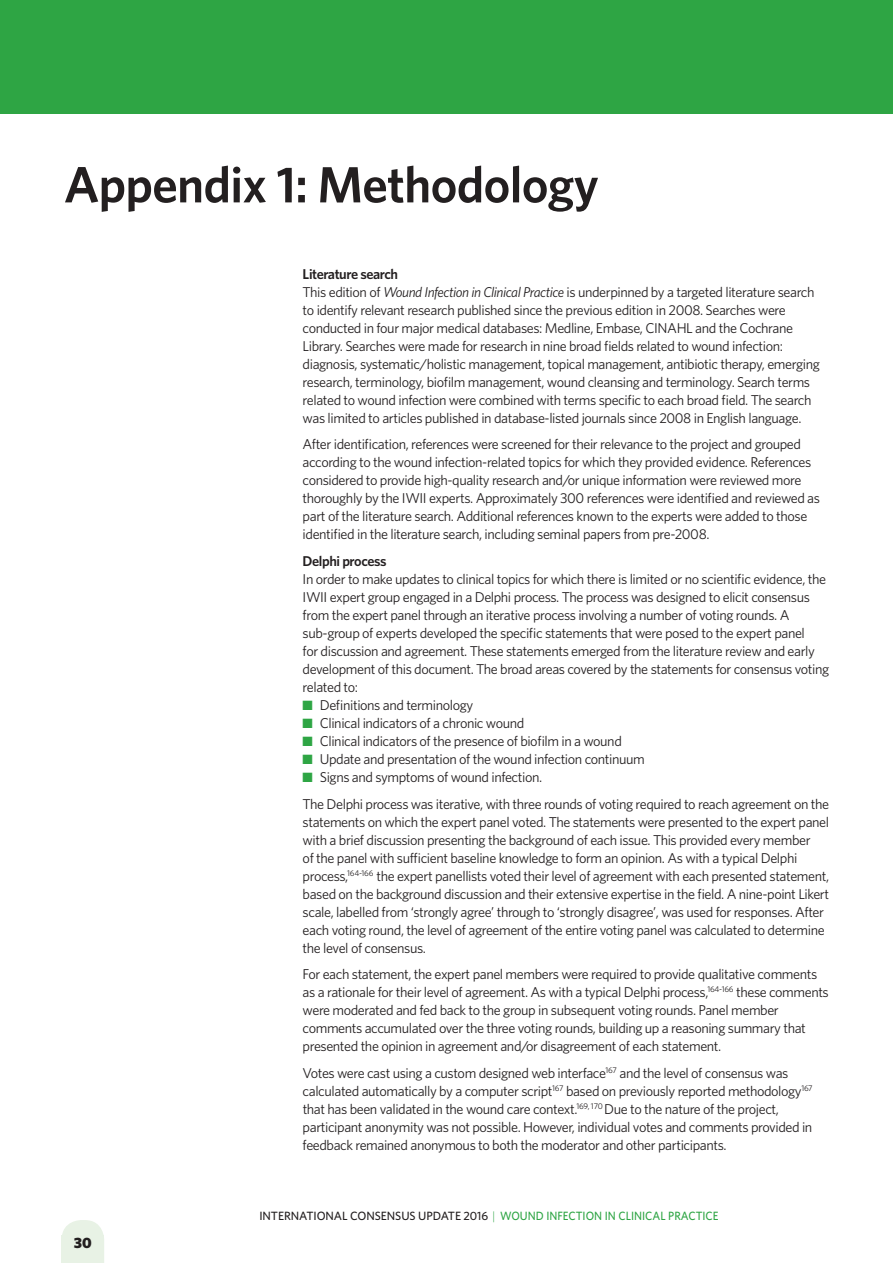
<style>
.page{position:relative;width:893px;height:1263px;background:#fff}
.page>*{position:absolute;margin:0;border:0;box-sizing:border-box;transform-origin:0 0}
.t1{font:600 51px "Whitney";letter-spacing:-.015em;color:#231f20}
.t2{font:900 15px "Whitney";color:#231f20}
.t3{font:14.25px/18px "Whitney";letter-spacing:-.03em;color:#231f20}
.t4{font:600 14.25px "Whitney";letter-spacing:-.03em;color:#231f20}
.t5{font:500 12px "Whitney";letter-spacing:-.005em;color:#231f20}
.s1{font-weight:600}
.s2{font-style:italic}
.s3{color:#2ea544}
.s4{font-weight:300;color:#2ea544}
</style>
<div class="page">
<svg style="left:62px;top:1220px;width:42px;height:16px"></svg>
<div style="left:62px;top:1236px;width:42px;height:27px;background:#e8f2e5"></div>
<div style="left:0;top:0;width:893px;height:113px;background:#2ea544"></div>
<h1 class="t1" style="left:64px;top:154px;width:536px">Appendix 1: Methodology</h1>
<p class="t3" style="left:303px;top:265px;width:519px"><span class="s1">Literature search<br></span>This edition of <span class="s2">Wound Infection in Clinical Practice</span> is underpinned by a targeted literature search to identify relevant research published since the previous edition in 2008. Searches were conducted in four major medical databases: Medline, Embase, CINAHL and the Cochrane Library. Searches were made for research in nine broad fields related to wound infection: diagnosis, systematic/holistic management, topical management, antibiotic therapy, emerging research, terminology, biofilm management, wound cleansing and terminology. Search terms related to wound infection were combined with terms specific to each broad field. The search was limited to articles published in database-listed journals since 2008 in English language.</p>
<p class="t3" style="left:303px;top:435px;width:519px">After identification, references were screened for their relevance to the project and grouped according to the wound infection-related topics for which they provided evidence. References considered to provide high-quality research and/or unique information were reviewed more thoroughly by the IWII experts. Approximately 300 references were identified and reviewed as part of the literature search. Additional references known to the experts were added to those identified in the literature search, including seminal papers from pre-2008.</p>
<p class="t4" style="left:303px;top:552px;width:85px">Delphi process</p>
<p class="t3" style="left:303px;top:570px;width:528px">In order to make updates to clinical topics for which there is limited or no scientific evidence, the IWII expert group engaged in a Delphi process. The process was designed to elicit consensus from the expert panel through an iterative process involving a number of voting rounds. A sub-group of experts developed the specific statements that were posed to the expert panel<br>for discussion and agreement. These statements emerged from the literature review and early development of this document. The broad areas covered by the statements for consensus voting related to:</p>
<p class="t3" style="left:303px;top:696px;width:172px"><span class="s3">■</span> Definitions and terminology</p>
<p class="t3" style="left:303px;top:714px;width:223px"><span class="s3">■</span> Clinical indicators of a chronic wound</p>
<p class="t3" style="left:303px;top:732px;width:321px"><span class="s3">■</span> Clinical indicators of the presence of biofilm in a wound</p>
<p class="t3" style="left:303px;top:750px;width:344px"><span class="s3">■</span> Update and presentation of the wound infection continuum</p>
<p class="t3" style="left:303px;top:763px;width:528px;line-height:26.5px"><span class="s3">■</span> Signs and symptoms of wound infection.<br>The Delphi process was iterative, with three rounds of voting required to reach agreement on the</p>
<p class="t3" style="left:303px;top:812px;width:528px">statements on which the expert panel voted. The statements were presented to the expert panel with a brief discussion presenting the background of each issue. This provided every member<br>of the panel with sufficient baseline knowledge to form an opinion. As with a typical Delphi process,<sup>164-166</sup> the expert panellists voted their level of agreement with each presented statement, based on the background discussion and their extensive expertise in the field. A nine-point Likert scale, labelled from ‘strongly agree’ through to ‘strongly disagree’, was used for responses. After each voting round, the level of agreement of the entire voting panel was calculated to determine the level of consensus.</p>
<p class="t3" style="left:303px;top:965px;width:528px">For each statement, the expert panel members were required to provide qualitative comments as a rationale for their level of agreement. As with a typical Delphi process,<sup>164-166</sup> these comments were moderated and fed back to the group in subsequent voting rounds. Panel member comments accumulated over the three voting rounds, building up a reasoning summary that presented the opinion in agreement and/or disagreement of each statement.</p>
<p class="t3" style="left:303px;top:1063px;width:511px">Votes were cast using a custom designed web interface<sup>167</sup> and the level of consensus was calculated automatically by a computer script<sup>167</sup> based on previously reported methodology<sup>167 </sup>that has been validated in the wound care context.<sup>169,</sup> <sup>170</sup> Due to the nature of the project, participant anonymity was not possible. However, individual votes and comments provided in feedback remained anonymous to both the moderator and other participants.</p>
<p class="t2" style="left:74px;top:1234px;width:19px">30</p>
<p class="t5" style="left:259px;top:1208px;width:461px">INTERNATIONAL CONSENSUS UPDATE 2016 <span class="s4">|</span> <span class="s3">WOUND INFECTION IN CLINICAL PRACTICE</span></p>
</div>
